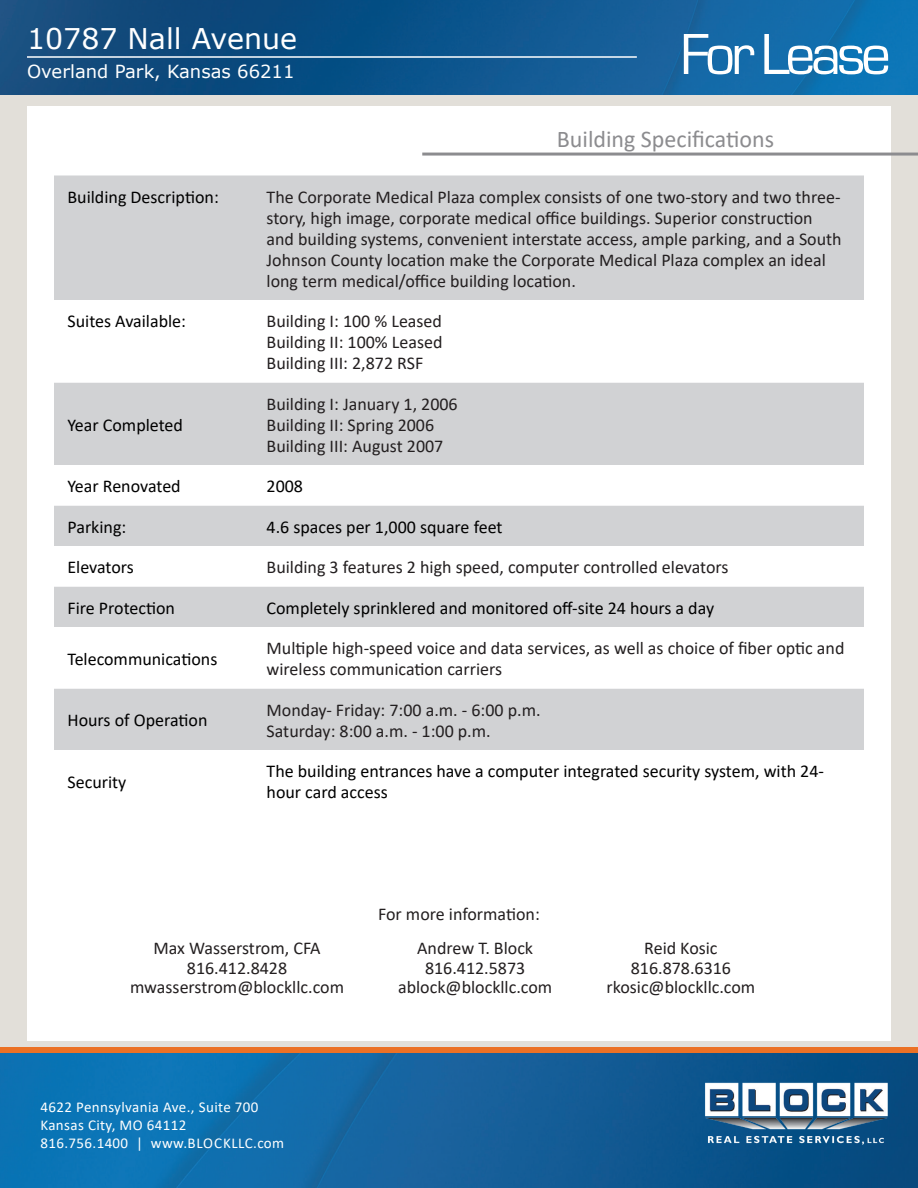
<style>
.page{position:relative;width:918px;height:1188px;background:#fff}
.page>*{position:absolute;margin:0;border:0;box-sizing:border-box;transform-origin:0 0}
.t1{font:60px "Eurostile";letter-spacing:-.075em;color:#fff}
.t2{font:28.5px "Verdana";color:#fff}
.t3{font:24px "Calibri";color:#8c8c8f}
.BRES_-_Broker_Contact_Information{font:18px/21px "Calibri";color:#231f20}
.t4{font:18px/21px "Calibri";color:#000}
.t5{font:18px "Verdana";color:#fff}
.t6{font:15px/18px "Calibri";letter-spacing:.025em;color:#fff}
</style>
<div class="page">
<div style="left:0;top:93px;width:918px;height:978px;background:#e2dfd9"></div>
<img style="left:0;top:1053px;width:918px;height:135px">
<img style="left:701px;top:1073px;width:190px;height:75px">
<div style="left:0;top:1047px;width:918px;height:6px;background:#eb7125"></div>
<img style="left:0;top:0;width:918px;height:94px">
<hr style="left:27px;top:56px;width:610px;height:2px;background:#fff">
<div style="left:27px;top:107px;width:864px;height:934px;background:#fff"></div>
<hr style="left:422px;top:153px;width:496px;height:3px;background:#8c8c8f">
<div style="left:54px;top:176px;width:810px;height:574px;background:#d1d2d4"></div>
<svg style="left:54px;top:300px;width:810px;height:388px"></svg>
<h2 class="t2" style="left:27px;top:19px;width:272px">10787 Nall Avenue</h2>
<p class="t5" style="left:27px;top:59px;width:269px">Overland Park, Kansas 66211</p>
<h1 class="t1" style="left:680px;top:22px;width:212px">For Lease</h1>
<h3 class="t3" style="left:557px;top:122px;width:219px">Building Specifications</h3>
<p class="t4" style="left:68px;top:186px;width:153px">Building Description:</p>
<p class="BRES_-_Broker_Contact_Information" style="left:267px;top:186px;width:577px">The Corporate Medical Plaza complex consists of one two-story and two three&shy;story, high image, corporate medical office buildings. Superior construction and building systems, convenient interstate access, ample parking, and a South Johnson County location make the Corporate Medical Plaza complex an ideal long term medical/office building location.</p>
<p class="t4" style="left:68px;top:310px;width:120px">Suites Available:</p>
<p class="BRES_-_Broker_Contact_Information" style="left:267px;top:310px;width:177px;text-align:justify">Building I: 100 % Leased Building II: 100% Leased Building III: 2,872 RSF</p>
<p class="t4" style="left:68px;top:414px;width:117px">Year Completed</p>
<p class="BRES_-_Broker_Contact_Information" style="left:267px;top:393px;width:193px">Building I: January 1, 2006<br>Building II: Spring 2006<br>Building III: August 2007</p>
<p class="t4" style="left:68px;top:475px;width:115px">Year Renovated</p>
<p class="t4" style="left:267px;top:475px;width:38px">2008</p>
<p class="t4" style="left:68px;top:516px;width:60px">Parking:</p>
<p class="t4" style="left:267px;top:516px;width:237px">4.6 spaces per 1,000 square feet</p>
<p class="t4" style="left:68px;top:556px;width:68px">Elevators</p>
<p class="BRES_-_Broker_Contact_Information" style="left:267px;top:556px;width:464px">Building 3 features 2 high speed, computer controlled elevators</p>
<p class="t4" style="left:68px;top:597px;width:109px">Fire Protection</p>
<p class="t4" style="left:267px;top:597px;width:449px">Completely sprinklered and monitored off-site 24 hours a day</p>
<p class="t4" style="left:68px;top:648px;width:151px">Telecommunications</p>
<p class="BRES_-_Broker_Contact_Information" style="left:267px;top:637px;width:579px">Multiple high-speed voice and data services, as well as choice of fiber optic and wireless communication carriers</p>
<p class="t4" style="left:68px;top:709px;width:141px">Hours of Operation</p>
<p class="BRES_-_Broker_Contact_Information" style="left:267px;top:699px;width:276px">Monday- Friday: 7:00 a.m. - 6:00 p.m.<br>Saturday: 8:00 a.m. - 1:00 p.m.</p>
<p class="t4" style="left:68px;top:771px;width:60px">Security</p>
<p class="t4" style="left:267px;top:760px;width:559px">The building entrances have a computer integrated security system, with 24- hour card access</p>
<p class="BRES_-_Broker_Contact_Information" style="left:153px;top:938px;width:169px;line-height:19.5px;text-align:center">Max Wasserstrom, CFA<br>816.412.8428</p>
<p class="BRES_-_Broker_Contact_Information" style="left:130px;top:976px;width:215px">mwasserstrom@blockllc.com</p>
<p class="BRES_-_Broker_Contact_Information" style="left:378px;top:903px;width:163px">For more information:</p>
<p class="BRES_-_Broker_Contact_Information" style="left:417px;top:938px;width:117px;line-height:19.5px;text-align:center">Andrew T. Block<br>816.412.5873</p>
<p class="BRES_-_Broker_Contact_Information" style="left:398px;top:976px;width:156px">ablock@blockllc.com</p>
<p class="t6" style="left:40px;top:1097px;width:245px">4622 Pennsylvania Ave., Suite 700<br>Kansas City, MO 64112<br>816.756.1400 | www.BLOCKLLC.com</p>
<p class="BRES_-_Broker_Contact_Information" style="left:607px;top:938px;width:150px;line-height:19.5px;text-align:center">Reid Kosic<br>816.878.6316 rkosic@blockllc.com</p>
</div>
